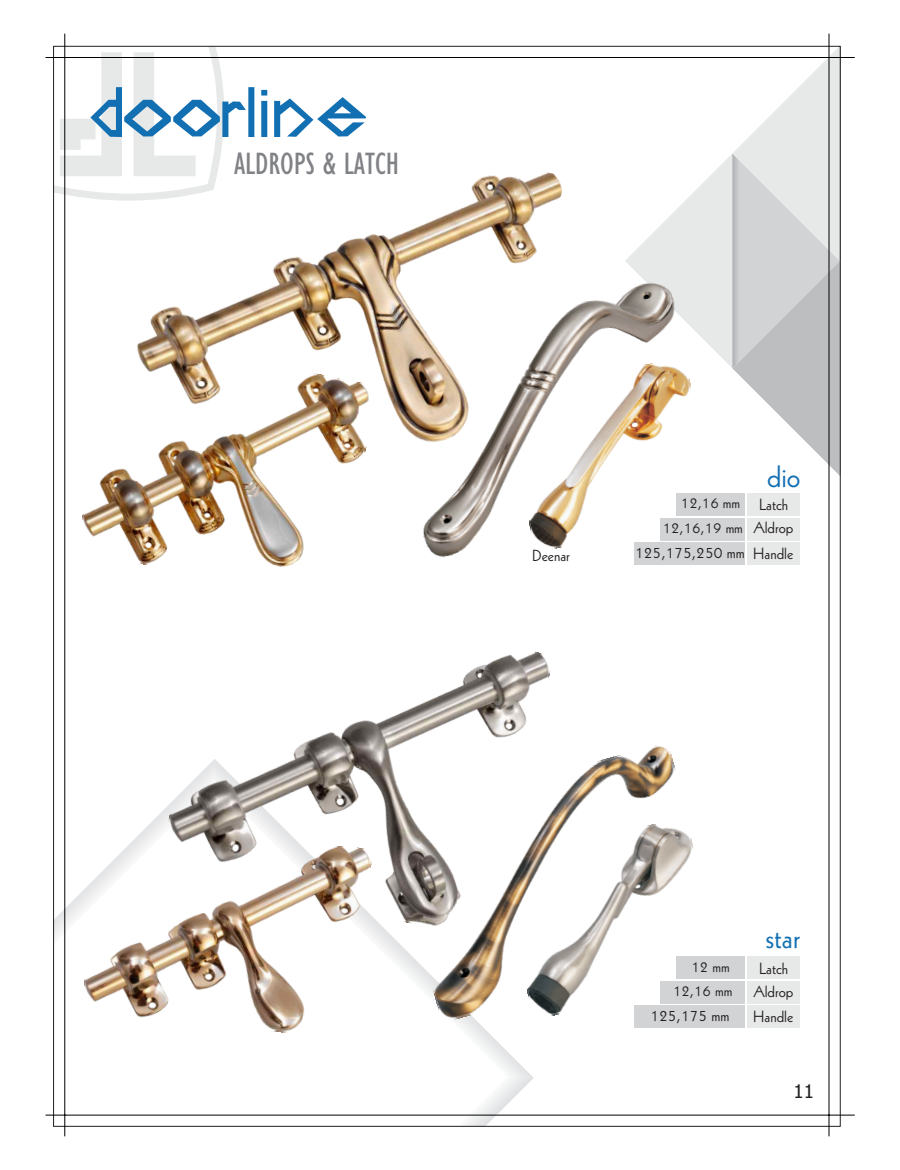
<style>
.page{position:relative;width:900px;height:1170px;background:#fff}
.page>*{position:absolute;margin:0;border:0;box-sizing:border-box;transform-origin:0 0}
.t1{font:31.88px "Gill Sans Condensed";color:#808285}
.t2{font:30px "Geometric 231 BT Roman C";color:#126fb2}
.t3{font:18.75px "Tahoma";color:#231f20}
.t4{font:15.75px "Geometric 231 BT Roman C";color:#231f20}
.t5{font:15.12px "Geometric 231 BT Roman C";color:#231f20}
</style>
<div class="page">
<svg style="left:625px;top:154px;width:107px;height:214px;fill:#e7e8e8"></svg>
<svg style="left:732px;top:46px;width:109px;height:430px"></svg>
<svg style="left:55px;top:759px;width:479px;height:365px"></svg>
<img style="left:159px;top:652px;width:392px;height:288px">
<hr style="left:64px;top:34px;width:1px;height:1102px;background:#000">
<hr style="left:46px;top:57px;width:809px;height:1px;background:#000">
<hr style="left:46px;top:1115px;width:809px;height:1px;background:#000">
<hr style="left:829px;top:34px;width:1px;height:1102px;background:#000">
<svg style="left:54px;top:46px;width:312px;height:155px"></svg>
<img style="left:129px;top:159px;width:433px;height:201px">
<img style="left:82px;top:335px;width:295px;height:232px">
<img style="left:378px;top:276px;width:344px;height:287px">
<img style="left:508px;top:359px;width:204px;height:192px">
<div style="left:676px;top:494px;width:69px;height:22px;background:#d1d3d4"></div>
<div style="left:635px;top:542px;width:110px;height:23px;background:#d1d3d4"></div>
<div style="left:747px;top:494px;width:53px;height:22px;background:#e7e8e8"></div>
<div style="left:747px;top:518px;width:53px;height:22px;background:#e7e8e8"></div>
<div style="left:747px;top:542px;width:53px;height:23px;background:#e7e8e8"></div>
<div style="left:660px;top:518px;width:85px;height:22px;background:#d1d3d4"></div>
<div style="left:676px;top:957px;width:69px;height:22px;background:#d1d3d4"></div>
<div style="left:635px;top:1006px;width:110px;height:22px;background:#d1d3d4"></div>
<div style="left:747px;top:957px;width:53px;height:22px;background:#e7e8e8"></div>
<div style="left:747px;top:981px;width:53px;height:22px;background:#e7e8e8"></div>
<div style="left:747px;top:1006px;width:53px;height:22px;background:#e7e8e8"></div>
<div style="left:660px;top:981px;width:85px;height:22px;background:#d1d3d4"></div>
<img style="left:82px;top:825px;width:289px;height:213px">
<img style="left:388px;top:743px;width:335px;height:280px">
<h1 class="t1" style="left:234px;top:152px;width:167px">ALDROPS &amp; LATCH</h1>
<p class="t4" style="left:532px;top:549px;width:39px">Deenar</p>
<p class="t5" style="left:681px;top:497px;width:61px">12,16 mm</p>
<p class="t4" style="left:635px;top:546px;width:111px">125,175,250 mm</p>
<p class="t5" style="left:663px;top:521px;width:82px">12,16,19 mm</p>
<h2 class="t2" style="left:767px;top:465px;width:35px">dio</h2>
<p class="t4" style="left:759px;top:498px;width:31px">Latch</p>
<p class="t4" style="left:753px;top:547px;width:41px">Handle</p>
<p class="t4" style="left:753px;top:521px;width:42px">Aldrop</p>
<p class="t5" style="left:692px;top:960px;width:40px">12 mm</p>
<p class="t4" style="left:650px;top:1009px;width:81px">125,175 mm</p>
<p class="t5" style="left:673px;top:985px;width:61px">12,16 mm</p>
<h2 class="t2" style="left:765px;top:925px;width:36px">star</h2>
<p class="t4" style="left:759px;top:962px;width:31px">Latch</p>
<p class="t4" style="left:753px;top:1010px;width:41px">Handle</p>
<p class="t4" style="left:753px;top:985px;width:42px">Aldrop</p>
<p class="t3" style="left:794px;top:1084px;width:22px">11</p>
</div>
